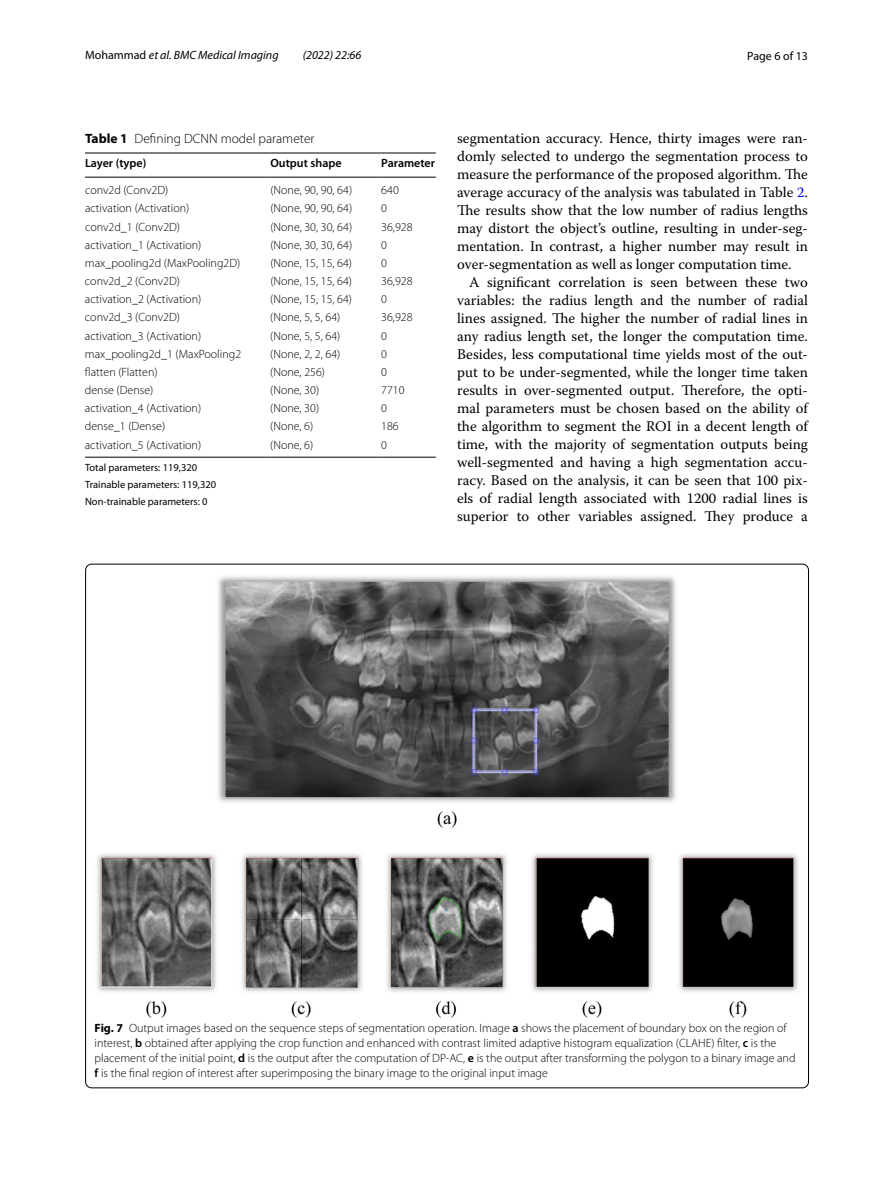
<style>
.page{position:relative;width:893px;height:1187px;background:#fff}
.page>*{position:absolute;margin:0;border:0;box-sizing:border-box;transform-origin:0 0}
.t1{font:14.7px/18px "Warnock Pro";color:#000;text-align:justify}
.t2{font:300 13.5px "Myriad Pro";color:#000}
.t3{font:300 12px/15px "Myriad Pro";color:#000}
.t4{font:italic 12px "Myriad Pro";color:#000}
.t5{font:600 12px "Myriad Pro";color:#000}
.t6{font:12px "Myriad Pro";color:#000}
.t7{font:10.5px/17px "Myriad Pro";color:#000}
.s1{font-style:normal}
.s2{font-weight:700}
.s3{color:#00f}
.s4{font-weight:600}
</style>
<div class="page">
<hr style="left:85px;top:153px;width:185px;height:1px;background:#000">
<hr style="left:85px;top:177px;width:185px;height:1px;background:#000">
<hr style="left:270px;top:153px;width:111px;height:1px;background:#000">
<hr style="left:270px;top:177px;width:111px;height:1px;background:#000">
<hr style="left:381px;top:153px;width:55px;height:1px;background:#000">
<hr style="left:381px;top:177px;width:55px;height:1px;background:#000">
<hr style="left:85px;top:457px;width:185px;height:1px;background:#000">
<hr style="left:270px;top:457px;width:111px;height:1px;background:#000">
<hr style="left:381px;top:457px;width:55px;height:1px;background:#000">
<img style="left:97px;top:576px;width:702px;height:441px">
<p class="t4" style="left:85px;top:48px;width:195px"><span class="s1">Mohammad</span> et al. BMC Medical Imaging</p>
<p class="t4" style="left:303px;top:48px;width:60px">(2022) 22:66</p>
<p class="t6" style="left:747px;top:48px;width:62px">Page 6 of 13</p>
<p class="t2" style="left:85px;top:131px;width:231px"><span class="s2">Table 1</span> Defining DCNN model parameter</p>
<p class="t5" style="left:85px;top:156px;width:63px">Layer (type)</p>
<p class="t5" style="left:270px;top:156px;width:73px">Output shape</p>
<p class="t5" style="left:381px;top:156px;width:55px">Parameter</p>
<p class="t3" style="left:85px;top:183px;width:85px">conv2d (Conv2D)</p>
<p class="t3" style="left:270px;top:183px;width:83px">(None, 90, 90, 64)</p>
<p class="t3" style="left:381px;top:183px;width:19px">640</p>
<p class="t3" style="left:85px;top:201px;width:106px">activation (Activation)</p>
<p class="t3" style="left:270px;top:201px;width:83px">(None, 90, 90, 64)</p>
<p class="t3" style="left:381px;top:201px;width:7px">0</p>
<p class="t3" style="left:85px;top:219px;width:97px">conv2d_1 (Conv2D)</p>
<p class="t3" style="left:270px;top:219px;width:83px">(None, 30, 30, 64)</p>
<p class="t3" style="left:381px;top:219px;width:33px">36,928</p>
<p class="t3" style="left:85px;top:237px;width:118px">activation_1 (Activation)</p>
<p class="t3" style="left:270px;top:237px;width:83px">(None, 30, 30, 64)</p>
<p class="t3" style="left:381px;top:237px;width:7px">0</p>
<p class="t3" style="left:85px;top:255px;width:157px">max_pooling2d (MaxPooling2D)</p>
<p class="t3" style="left:270px;top:255px;width:83px">(None, 15, 15, 64)</p>
<p class="t3" style="left:381px;top:255px;width:7px">0</p>
<p class="t3" style="left:85px;top:274px;width:97px">conv2d_2 (Conv2D)</p>
<p class="t3" style="left:270px;top:274px;width:83px">(None, 15, 15, 64)</p>
<p class="t3" style="left:381px;top:274px;width:33px">36,928</p>
<p class="t3" style="left:85px;top:292px;width:118px">activation_2 (Activation)</p>
<p class="t3" style="left:270px;top:292px;width:83px">(None, 15, 15, 64)</p>
<p class="t3" style="left:381px;top:292px;width:7px">0</p>
<p class="t3" style="left:85px;top:310px;width:97px">conv2d_3 (Conv2D)</p>
<p class="t3" style="left:270px;top:310px;width:72px">(None, 5, 5, 64)</p>
<p class="t3" style="left:381px;top:310px;width:33px">36,928</p>
<p class="t3" style="left:85px;top:328px;width:118px">activation_3 (Activation)</p>
<p class="t3" style="left:270px;top:328px;width:72px">(None, 5, 5, 64)</p>
<p class="t3" style="left:381px;top:328px;width:7px">0</p>
<p class="t3" style="left:85px;top:346px;width:158px">max_pooling2d_1 (MaxPooling2</p>
<p class="t3" style="left:270px;top:346px;width:72px">(None, 2, 2, 64)</p>
<p class="t3" style="left:381px;top:346px;width:7px">0</p>
<p class="t3" style="left:85px;top:364px;width:74px">flatten (Flatten)</p>
<p class="t3" style="left:270px;top:364px;width:56px">(None, 256)</p>
<p class="t3" style="left:381px;top:364px;width:7px">0</p>
<p class="t3" style="left:85px;top:383px;width:70px">dense (Dense)</p>
<p class="t3" style="left:270px;top:383px;width:50px">(None, 30)</p>
<p class="t3" style="left:381px;top:383px;width:25px">7710</p>
<p class="t3" style="left:85px;top:401px;width:118px">activation_4 (Activation)</p>
<p class="t3" style="left:270px;top:401px;width:50px">(None, 30)</p>
<p class="t3" style="left:381px;top:401px;width:7px">0</p>
<p class="t3" style="left:85px;top:419px;width:82px">dense_1 (Dense)</p>
<p class="t3" style="left:270px;top:419px;width:45px">(None, 6)</p>
<p class="t3" style="left:381px;top:419px;width:19px">186</p>
<p class="t3" style="left:85px;top:437px;width:118px">activation_5 (Activation)</p>
<p class="t3" style="left:270px;top:437px;width:45px">(None, 6)</p>
<p class="t3" style="left:381px;top:437px;width:7px">0</p>
<p class="t7" style="left:85px;top:459px;width:133px">Total parameters: 119,320<br>Trainable parameters: 119,320<br>Non-trainable parameters: 0</p>
<p class="t1" style="left:457px;top:128px;width:352px">segmentation accuracy. Hence, thirty images were ran&shy;domly selected to undergo the segmentation process to measure the performance of the proposed algorithm. The average accuracy of the analysis was tabulated in Table <span class="s3">2</span>.<br>The results show that the low number of radius lengths may distort the object’s outline, resulting in under-seg&shy;mentation. In contrast, a higher number may result in over-segmentation as well as longer computation time.</p>
<p class="t1" style="left:457px;top:272px;width:352px;text-indent:12px">A significant correlation is seen between these two variables: the radius length and the number of radial lines assigned. The higher the number of radial lines in any radius length set, the longer the computation time.<br>Besides, less computational time yields most of the out&shy;put to be under-segmented, while the longer time taken results in over-segmented output. Therefore, the opti&shy;mal parameters must be chosen based on the ability of the algorithm to segment the ROI in a decent length of time, with the majority of segmentation outputs being well-segmented and having a high segmentation accu&shy;racy. Based on the analysis, it can be seen that 100 pix&shy;els of radial length associated with 1200 radial lines is superior to other variables assigned. They produce a</p>
<p class="t3" style="left:95px;top:1021px;width:702px"><span class="s2">Fig. 7</span> Output images based on the sequence steps of segmentation operation. Image <span class="s4">a</span> shows the placement of boundary box on the region of interest, <span class="s4">b</span> obtained after applying the crop function and enhanced with contrast limited adaptive histogram equalization (CLAHE) filter, <span class="s4">c</span> is the placement of the initial point, <span class="s4">d</span> is the output after the computation of DP-AC, <span class="s4">e</span> is the output after transforming the polygon to a binary image and <span class="s4">f</span> is the final region of interest after superimposing the binary image to the original input image</p>
</div>
